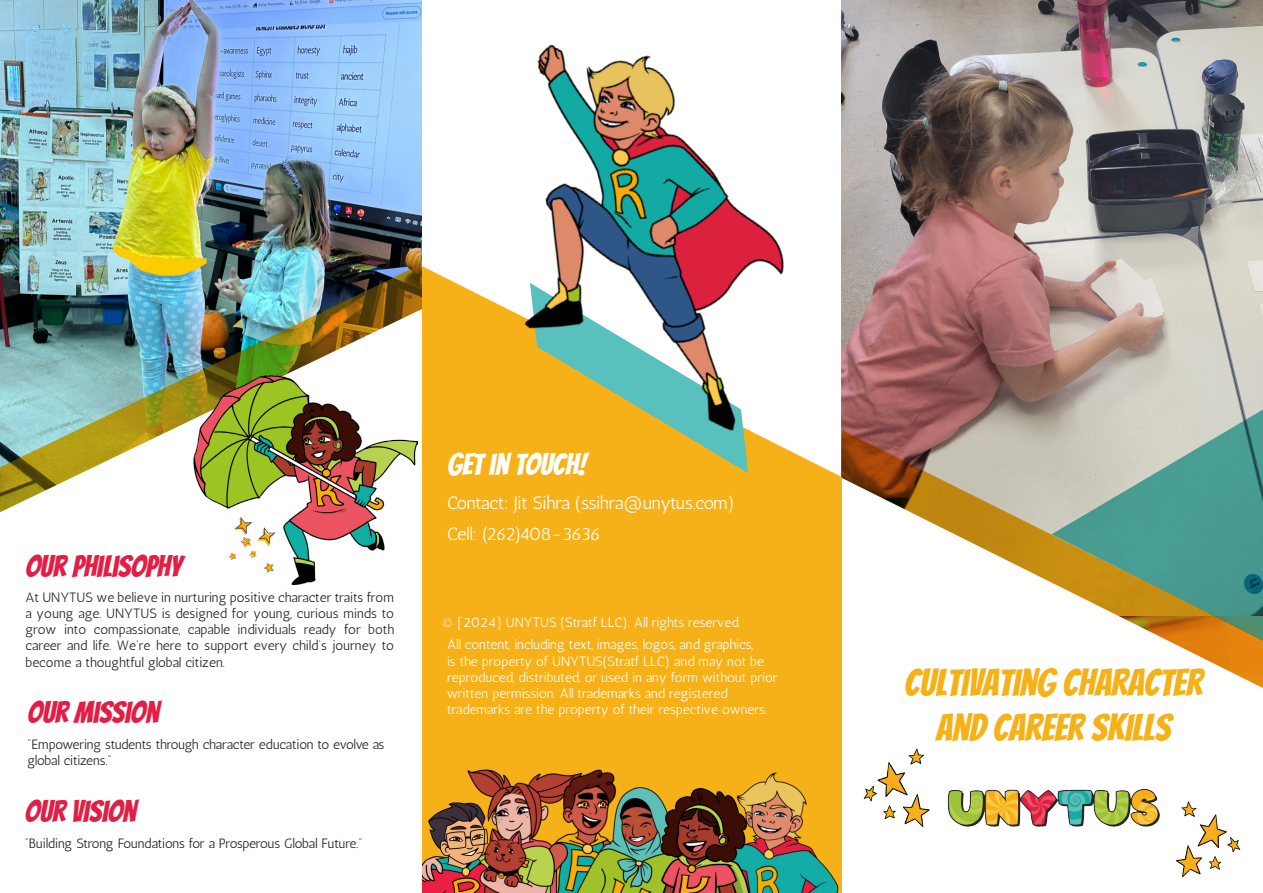
<style>
.page{position:relative;width:1263px;height:893px;background:#fff}
.page>*{position:absolute;margin:0;border:0;box-sizing:border-box;transform-origin:0 0}
.t1{font:37.5px/45px "Bangers";color:#f5b218;text-align:center}
.t2{font:30px "Bangers";color:#e31e46}
.t3{font:30px "Bangers";color:#fff}
.t4{font:18px/30.9px "Antic";letter-spacing:-.02em;color:#fff}
.t5{font:13.5px/16.2px "Antic";letter-spacing:-.01em;color:#231f20}
.t6{font:13.5px/16.2px "Antic";color:#fff}
</style>
<div class="page">
<img style="left:889px;top:0;width:374px;height:430px">
<div style="left:422px;top:503px;width:420px;height:390px;background:#f7b118"></div>
<svg style="left:1052px;top:410px;width:211px;height:20px;background:#c2c7bc"></svg>
<svg style="left:889px;top:430px;width:374px;height:48px;background:#a8aea2"></svg>
<svg style="left:889px;top:478px;width:374px;height:372px"></svg>
<img style="left:863px;top:745px;width:80px;height:83px">
<img style="left:1163px;top:798px;width:77px;height:80px">
<img style="left:945px;top:785px;width:217px;height:47px">
<img style="left:422px;top:770px;width:416px;height:123px">
<img style="left:0;top:0;width:417px;height:264px">
<img style="left:0;top:264px;width:417px;height:45px">
<svg style="left:0;top:309px;width:422px;height:584px"></svg>
<img style="left:194px;top:375px;width:223px;height:210px">
<img style="left:417px;top:0;width:472px;height:503px">
<h2 class="t2" style="left:25px;top:549px;width:158px">OUR PHILISOPHY</h2>
<p class="t5" style="left:26px;top:589px;width:370px;text-align:justify">At UNYTUS we believe in nurturing positive character traits from a young age. UNYTUS is designed for young, curious minds to grow into compassionate, capable individuals ready for both career and life. We’re here to support every child’s journey to become a thoughtful global citizen.</p>
<h2 class="t2" style="left:28px;top:695px;width:133px">OUR MISSION</h2>
<p class="t5" style="left:28px;top:736px;width:358px">“Empowering students through character education to evolve as global citizens.”</p>
<h2 class="t2" style="left:25px;top:794px;width:113px">OUR VISION</h2>
<p class="t5" style="left:25px;top:835px;width:339px">“Building Strong Foundations for a Prosperous Global Future.”</p>
<h2 class="t3" style="left:447px;top:447px;width:141px">GET IN TOUCH!</h2>
<h3 class="t4" style="left:447px;top:488px;width:289px">Contact: Jit Sihra (ssihra@unytus.com)<br>Cell: (262)408-3636</h3>
<p class="t6" style="left:447px;top:611px;width:308px;line-height:22.5px;text-indent:-5px">© [2024] UNYTUS (Stratf LLC). All rights reserved.<br>All content, including text, images, logos, and graphics,</p>
<p class="t6" style="left:447px;top:653px;width:332px">is the property of UNYTUS(Stratf LLC) and may not be reproduced, distributed, or used in any form without prior written permission. All trademarks and registered trademarks are the property of their respective owners.</p>
<h1 class="t1" style="left:904px;top:660px;width:300px">CULTIVATING CHARACTER<br>AND CAREER SKILLS</h1>
</div>
